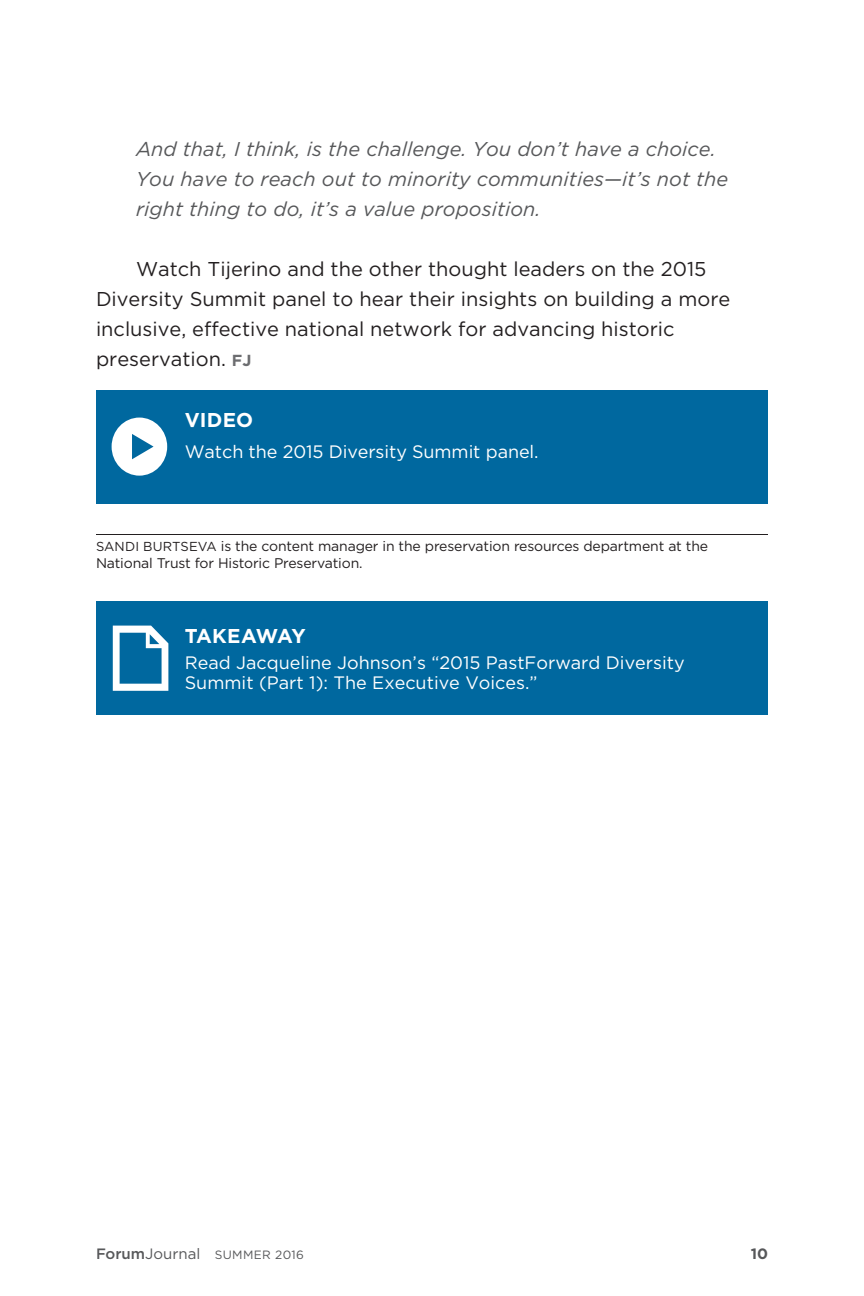
<style>
.page{position:relative;width:864px;height:1296px;background:#fff}
.page>*{position:absolute;margin:0;border:0;box-sizing:border-box;transform-origin:0 0}
._02_Body{font:20px/30px "Gotham";color:#231f20}
._02_Indented_Quote_G{font:italic 20px/30px "Gotham";letter-spacing:.005em;color:#57585a}
._02_Body-2{font:700 20px "Gotham";letter-spacing:-.05em;color:#fff}
.Headline{font:700 20px "Gotham";letter-spacing:.01em;color:#fff}
._02_Body-3{font:18px/20px "Gotham";color:#fff}
._04_BLUE_BAR_BODY{font:18px "Gotham";letter-spacing:-.005em;color:#fff}
.t1{font:700 15px "Gotham";color:#57585a}
._03_Bio{font:14px/17px "Gotham";letter-spacing:-.01em;color:#231f20}
.t2{font:12px "Gotham";letter-spacing:.03em;color:#57585a}
.s1{font-weight:700;font-size:16px;color:#6c6d70}
.s2{font-size:13px}
.s3{font-weight:500;font-size:15px}
.s4{font-size:15px}
</style>
<div class="page">
<hr style="left:96px;top:534px;width:672px;height:1px;background:#231f20">
<div style="left:96px;top:390px;width:672px;height:114px;background:#00689f"></div>
<svg style="left:112px;top:418px;width:55px;height:58px"></svg>
<div style="left:96px;top:601px;width:672px;height:114px;background:#00689f"></div>
<svg style="left:113px;top:626px;width:55px;height:65px"></svg>
<p class="_02_Indented_Quote_G" style="left:136px;top:134px;width:594px">And that, I think, is the challenge. You don’t have a choice.<br>You have to reach out to minority communities—it’s not the right thing to do, it’s a value proposition.</p>
<p class="_02_Body" style="left:96px;top:254px;width:636px;text-indent:40px">Watch Tijerino and the other thought leaders on the 2015<br>Diversity Summit panel to hear their insights on building a more inclusive, effective national network for advancing historic preservation. <span class="s1">FJ</span></p>
<p class="Headline" style="left:185px;top:408px;width:70px">VIDEO</p>
<p class="_04_BLUE_BAR_BODY" style="left:185px;top:441px;width:355px">Watch the 2015 Diversity Summit panel.</p>
<p class="_03_Bio" style="left:96px;top:537px;width:614px"><span class="s2">SANDI BURTSEVA</span> is the content manager in the preservation resources department at the<br>National Trust for Historic Preservation.</p>
<p class="_02_Body-2" style="left:185px;top:624px;width:123px">TAKEAWAY</p>
<p class="_02_Body-3" style="left:185px;top:653px;width:502px">Read Jacqueline Johnson’s “2015 PastForward Diversity<br>Summit (Part 1): The Executive Voices.”</p>
<p class="t2" style="left:96px;top:1248px;width:210px"><span class="s3">Forum</span><span class="s4">Journal</span> SUMMER 2016</p>
<p class="t1" style="left:751px;top:1245px;width:19px">10</p>
</div>
